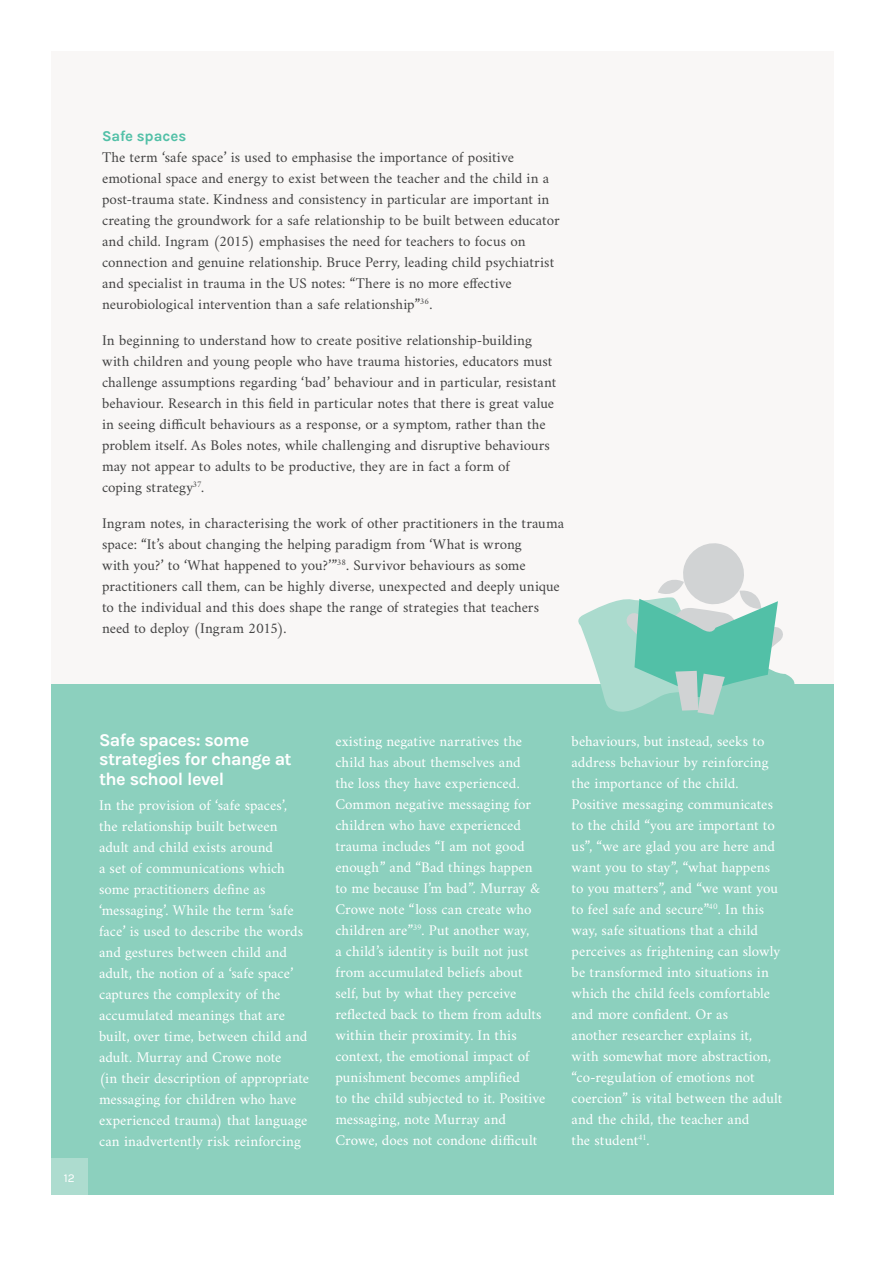
<style>
.page{position:relative;width:893px;height:1263px;background:#fff}
.page>*{position:absolute;margin:0;border:0;box-sizing:border-box;transform-origin:0 0}
.t1{font:700 18px/19.5px "Karla";letter-spacing:-.03em;color:#fff}
.t2{font:15px/21px "Amiri";color:#fff}
.t3{font:15px/21px "Amiri";color:#434343}
.t4{font:700 15px "Karla";letter-spacing:-.005em;color:#52c0a7}
.t5{font:12px "Karla";color:#fff}
</style>
<div class="page">
<div style="left:51px;top:51px;width:782px;height:1144px;background:#f9f7f6"></div>
<div style="left:51px;top:685px;width:782px;height:510px;background:#8cd0be"></div>
<div style="left:51px;top:1158px;width:37px;height:37px;background:#addccf"></div>
<svg style="left:574px;top:543px;width:230px;height:172px"></svg>
<p class="t4" style="left:102px;top:128px;width:86px">Safe spaces</p>
<p class="t3" style="left:102px;top:147px;width:459px">The term ‘safe space’ is used to emphasise the importance of positive emotional space and energy to exist between the teacher and the child in a post-trauma state. Kindness and consistency in particular are important in creating the groundwork for a safe relationship to be built between educator and child. Ingram (2015) emphasises the need for teachers to focus on connection and genuine relationship. Bruce Perry, leading child psychiatrist and specialist in trauma in the US notes: “There is no more effective neurobiological intervention than a safe relationship”<sup>36</sup>.</p>
<p class="t3" style="left:102px;top:330px;width:456px">In beginning to understand how to create positive relationship-building with children and young people who have trauma histories, educators must challenge assumptions regarding ‘bad’ behaviour and in particular, resistant behaviour. Research in this field in particular notes that there is great value in seeing difficult behaviours as a response, or a symptom, rather than the problem itself. As Boles notes, while challenging and disruptive behaviours may not appear to adults to be productive, they are in fact a form of<br>coping strategy<sup>37</sup>.</p>
<p class="t3" style="left:102px;top:512px;width:464px">Ingram notes, in characterising the work of other practitioners in the trauma space: “It’s about changing the helping paradigm from ‘What is wrong<br>with you?’ to ‘What happened to you?’”<sup>38</sup>. Survivor behaviours as some practitioners call them, can be highly diverse, unexpected and deeply unique to the individual and this does shape the range of strategies that teachers need to deploy (Ingram 2015).</p>
<p class="t5" style="left:64px;top:1171px;width:12px">12</p>
<p class="t1" style="left:99px;top:730px;width:194px">Safe spaces: some strategies for change at the school level</p>
<p class="t2" style="left:99px;top:794px;width:212px">In the provision of ‘safe spaces’, the relationship built between adult and child exists around<br>a set of communications which some practitioners define as ‘messaging’. While the term ‘safe face’ is used to describe the words and gestures between child and adult, the notion of a ‘safe space’ captures the complexity of the accumulated meanings that are built, over time, between child and adult. Murray and Crowe note<br>(in their description of appropriate messaging for children who have experienced trauma) that language can inadvertently risk reinforcing</p>
<p class="t2" style="left:335px;top:730px;width:212px">existing negative narratives the child has about themselves and<br>the loss they have experienced.<br>Common negative messaging for children who have experienced trauma includes “I am not good enough” and “Bad things happen to me because I’m bad”. Murray &amp;<br>Crowe note “loss can create who children are”<sup>39</sup>. Put another way,<br>a child’s identity is built not just from accumulated beliefs about self, but by what they perceive reflected back to them from adults within their proximity. In this context, the emotional impact of punishment becomes amplified<br>to the child subjected to it. Positive messaging, note Murray and<br>Crowe, does not condone difficult</p>
<p class="t2" style="left:572px;top:730px;width:212px">behaviours, but instead, seeks to address behaviour by reinforcing the importance of the child.<br>Positive messaging communicates to the child “you are important to us”, “we are glad you are here and want you to stay”, “what happens to you matters”, and “we want you to feel safe and secure”<sup>40</sup>. In this way, safe situations that a child perceives as frightening can slowly be transformed into situations in which the child feels comfortable and more confident. Or as<br>another researcher explains it, with somewhat more abstraction, “co-regulation of emotions not coercion” is vital between the adult and the child, the teacher and<br>the student<sup>41</sup>.</p>
</div>
